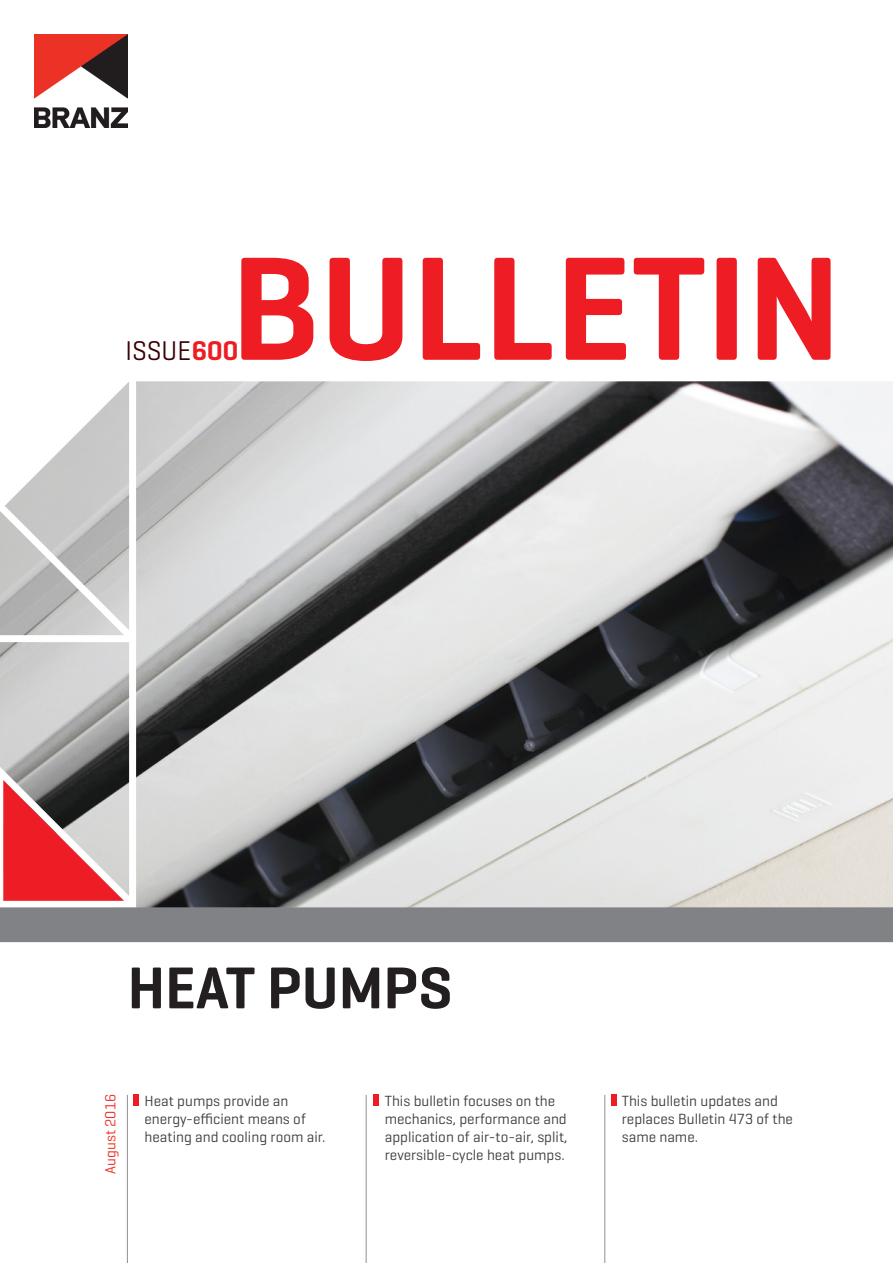
<style>
.page{position:relative;width:893px;height:1263px;background:#fff}
.page>*{position:absolute;margin:0;border:0;box-sizing:border-box;transform-origin:0 0}
.t1{font:600 150px "Geogrotesque";color:#ee1d23}
.Cover_heading{font:600 60px "Geogrotesque";color:#231f20}
.t2{font:27.6px "Geogrotesque";color:#390000;scale:.95 1}
.Cover_Sub_heading{font:15px/18px "Geogrotesque";color:#3e3e3f}
.t3{font:15px "Geogrotesque";color:#ee2e22}
.s1{font-weight:600;color:#ee1d23}
</style>
<div class="page">
<div style="left:134px;top:1095px;width:5px;height:11px;background:#ee1d23"></div>
<div style="left:373px;top:1095px;width:6px;height:11px;background:#ee1d23"></div>
<div style="left:611px;top:1095px;width:6px;height:11px;background:#ee1d23"></div>
<hr style="left:127px;top:1095px;width:1px;height:168px;background:#939598">
<hr style="left:366px;top:1095px;width:1px;height:168px;background:#939598">
<hr style="left:604px;top:1095px;width:1px;height:168px;background:#939598">
<img style="left:34px;top:34px;width:94px;height:94px">
<img style="left:136px;top:381px;width:757px;height:526px">
<svg style="left:0;top:382px;width:130px;height:519px"></svg>
<div style="left:0;top:907px;width:893px;height:35px;background:#808285"></div>
<p class="t1" style="left:231px;top:215px;width:612px">BULLETIN</p>
<p class="t2" style="left:125px;top:334px;width:120px">ISSUE<span class="s1">600</span></p>
<p class="Cover_heading" style="left:128px;top:950px;width:326px">HEAT PUMPS</p>
<p class="t3" style="left:101px;top:1174px;width:81px;rotate:-90deg">August 2016</p>
<p class="Cover_Sub_heading" style="left:145px;top:1091px;width:183px">Heat pumps provide an energy-efficient means of heating and cooling room air.</p>
<p class="Cover_Sub_heading" style="left:385px;top:1091px;width:184px">This bulletin focuses on the mechanics, performance and application of air-to-air, split, reversible-cycle heat pumps.</p>
<p class="Cover_Sub_heading" style="left:622px;top:1092px;width:173px">This bulletin updates and replaces Bulletin 473 of the same name.</p>
</div>
